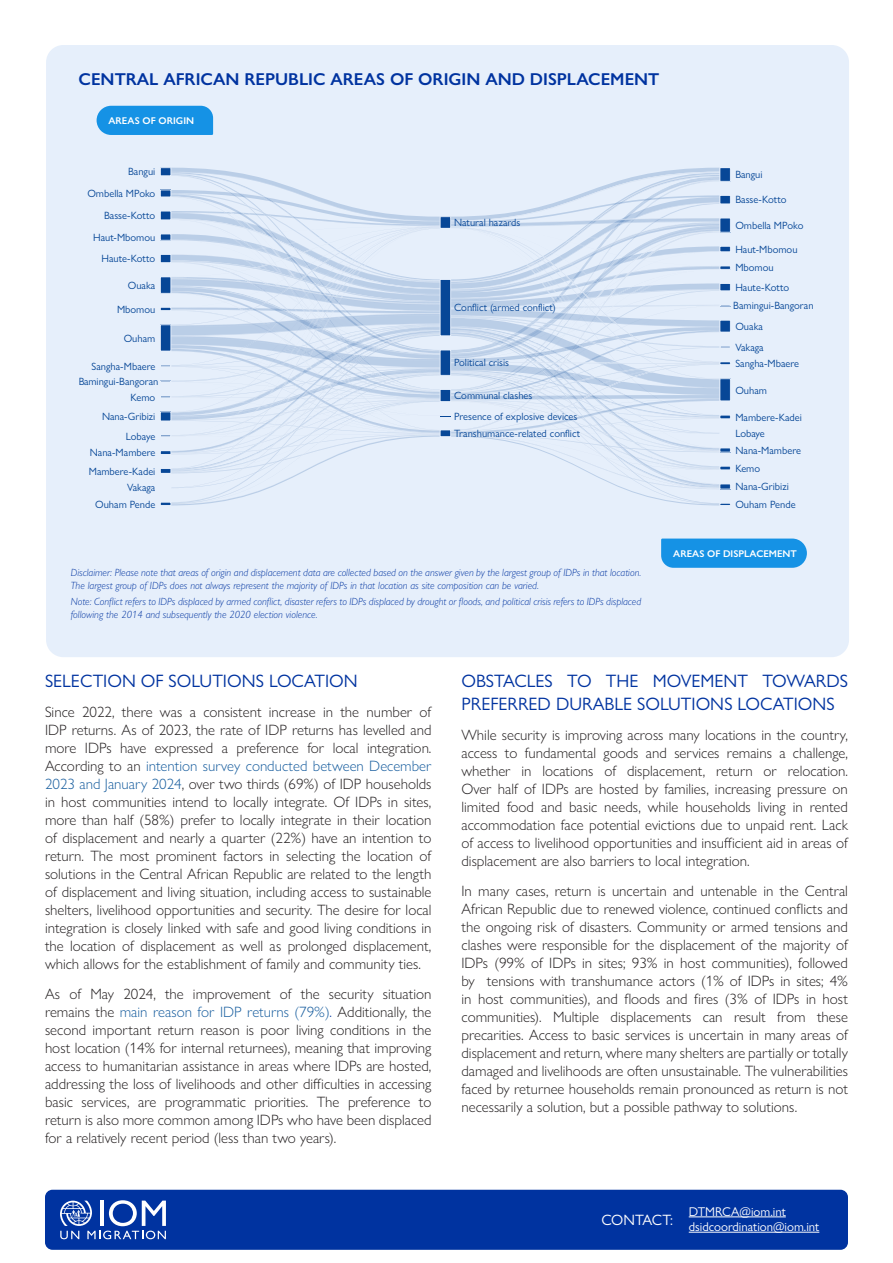
<style>
.page{position:relative;width:893px;height:1263px;background:#fff}
.page>*{position:absolute;margin:0;border:0;box-sizing:border-box;transform-origin:0 0}
.Body_Copy{font:18px/22.5px "Gill Sans Nova";color:#0033a0}
.HEADING_1{font:18px "Gill Sans Nova";color:#0033a0}
.Generic_SubTitle_header{font:600 17.25px "Gill Sans Nova";color:#0033a0}
.Body_Copy-2{font:300 15px/18px "Gill Sans Nova";color:#231f20;text-align:justify}
.t1{font:15px "Gill Sans Nova";letter-spacing:-.01em;color:#fff}
.t2{font:12.75px/15.3px "Gill Sans Nova";color:#fff}
.t3{font:10.5px/21.5px "Gill Sans Nova";color:#084c9a;text-align:right}
.Body_Copy-3{font:italic 300 10.5px/12.6px "Gill Sans Nova";color:#0033a0}
.Generic_SubTitle_header-2{font:600 9.9px "Gill Sans Nova";color:#fff}
.s1{color:#175d9e}
.s2{color:#0033a0}
</style>
<div class="page">
<div style="left:45px;top:1190px;width:803px;height:60px;background:#0033a0;border-radius:8px"></div>
<svg style="left:60px;top:1200px;width:106px;height:39px"></svg>
<hr style="left:689px;top:1216px;width:97px;height:1px;background:#fff">
<hr style="left:689px;top:1232px;width:130px;height:1px;background:#fff">
<div style="left:46px;top:45px;width:803px;height:612px;background:#e6effb;border-radius:17px"></div>
<div style="left:160px;top:167px;width:11px;height:9px;border:1px solid #fff"></div>
<svg style="left:160px;top:168px;width:571px;height:338px"></svg>
<svg style="left:661px;top:538px;width:146px;height:30px;background:#2097e6"></svg>
<div style="left:97px;top:106px;width:116px;height:29px;background:#1592e5"></div>
<p class="Generic_SubTitle_header" style="left:79px;top:69px;width:582px">CENTRAL AFRICAN REPUBLIC AREAS OF ORIGIN AND DISPLACEMENT</p>
<p class="Generic_SubTitle_header-2" style="left:109px;top:114px;width:87px">AREAS OF ORIGIN</p>
<p class="t3" style="left:128px;top:161px;width:29px">Bangui</p>
<p class="t3" style="left:93px;top:205px;width:64px">Basse-Kotto<br>Haut-Mbomou<br>Haute-Kotto</p>
<p class="t3" style="left:87px;top:183px;width:69px">Ombella MPoko</p>
<p class="t3" style="left:128px;top:274px;width:29px">Ouaka</p>
<p class="t3" style="left:117px;top:298px;width:40px">Mbomou</p>
<p class="t3" style="left:124px;top:327px;width:33px">Ouham</p>
<p class="t3" style="left:92px;top:355px;width:65px">Sangha-Mbaere</p>
<p class="t3" style="left:78px;top:371px;width:82px">Bamingui-Bangoran</p>
<p class="t3" style="left:131px;top:386px;width:26px">Kemo</p>
<p class="t3" style="left:126px;top:425px;width:31px">Lobaye</p>
<p class="t3" style="left:89px;top:460px;width:68px">Mambere-Kadei</p>
<p class="t3" style="left:102px;top:406px;width:55px">Nana-Gribizi</p>
<p class="t3" style="left:90px;top:442px;width:67px">Nana-Mambere</p>
<p class="t3" style="left:127px;top:477px;width:30px">Vakaga</p>
<p class="t3" style="left:95px;top:493px;width:62px">Ouham Pende</p>
<p class="t3" style="left:454px;top:212px;width:68px">Natural hazards</p>
<p class="t3" style="left:454px;top:297px;width:103px">Conflict (armed conflict)</p>
<p class="t3" style="left:454px;top:352px;width:57px">Political crisis</p>
<p class="t3" style="left:454px;top:385px;width:80px">Communal clashes</p>
<p class="t3" style="left:454px;top:405px;width:125px">Presence of explosive devices</p>
<p class="t3" style="left:454px;top:423px;width:128px">Transhumance-related conflict</p>
<p class="Body_Copy-3" style="left:71px;top:566px;width:572px">Disclaimer: Please note that areas of origin and displacement data are collected based on the answer given by the largest group of IDPs in that location.<br>The largest group of IDPs does not always represent the majority of IDPs in that location as site composition can be varied.</p>
<p class="Body_Copy-3" style="left:71px;top:595px;width:572px">Note: Conflict refers to IDPs displaced by armed conflict, disaster refers to IDPs displaced by drought or floods, and political crisis refers to IDPs displaced following the 2014 and subsequently the 2020 election violence.</p>
<p class="t3" style="left:735px;top:164px;width:29px">Bangui</p>
<p class="t3" style="left:735px;top:189px;width:53px">Basse-Kotto</p>
<p class="t3" style="left:735px;top:214px;width:69px">Ombella MPoko</p>
<p class="t3" style="left:735px;top:238px;width:64px">Haut-Mbomou</p>
<p class="t3" style="left:735px;top:276px;width:55px">Haute-Kotto</p>
<p class="t3" style="left:735px;top:257px;width:40px">Mbomou</p>
<p class="t3" style="left:733px;top:295px;width:82px">Bamingui-Bangoran</p>
<p class="t3" style="left:735px;top:315px;width:29px">Ouaka</p>
<p class="t3" style="left:735px;top:336px;width:30px">Vakaga</p>
<p class="t3" style="left:735px;top:352px;width:65px">Sangha-Mbaere</p>
<p class="t3" style="left:735px;top:379px;width:33px">Ouham</p>
<p class="t3" style="left:735px;top:406px;width:68px">Mambere-Kadei</p>
<p class="t3" style="left:735px;top:423px;width:31px">Lobaye</p>
<p class="t3" style="left:735px;top:439px;width:67px">Nana-Mambere</p>
<p class="t3" style="left:735px;top:457px;width:26px">Kemo</p>
<p class="t3" style="left:735px;top:476px;width:55px">Nana-Gribizi</p>
<p class="t3" style="left:735px;top:494px;width:62px">Ouham Pende</p>
<p class="Generic_SubTitle_header-2" style="left:673px;top:547px;width:125px">AREAS OF DISPLACEMENT</p>
<p class="HEADING_1" style="left:45px;top:670px;width:314px">SELECTION OF SOLUTIONS LOCATION</p>
<p class="Body_Copy-2" style="left:45px;top:703px;width:388px">Since 2022, there was a consistent increase in the number of IDP returns. As of 2023, the rate of IDP returns has levelled and more IDPs have expressed a preference for local integration.<br>According to an <span class="s1">intention survey conducted between December 2023 and January 2024</span>, over two thirds (69%) of IDP households in host communities intend to locally integrate. Of IDPs in sites, more than half (58%) prefer to locally integrate in their location of displacement and nearly a quarter (22%) have an intention to return. The most prominent factors in selecting the location of solutions in the Central African Republic are related to the length of displacement and living situation, including access to sustainable shelters, livelihood opportunities and security. The desire for local integration is closely linked with safe and good living conditions in the location of displacement as well as prolonged displacement, which allows for the establishment of family and community ties.</p>
<p class="Body_Copy-2" style="left:45px;top:985px;width:388px">As of May 2024, the improvement of the security situation remains the <span class="s1">main reason for IDP returns (79%)</span><span class="s2">.</span> Additionally, the second important return reason is poor living conditions in the host location (14% for internal returnees), meaning that improving access to humanitarian assistance in areas where IDPs are hosted, addressing the loss of livelihoods and other difficulties in accessing basic services, are programmatic priorities. The preference to return is also more common among IDPs who have been displaced for a relatively recent period (less than two years).</p>
<p class="Body_Copy" style="left:461px;top:670px;width:388px">OBSTACLES TO THE MOVEMENT TOWARDS<br>PREFERRED DURABLE SOLUTIONS LOCATIONS</p>
<p class="Body_Copy-2" style="left:461px;top:725px;width:388px">While security is improving across many locations in the country, access to fundamental goods and services remains a challenge, whether in locations of displacement, return or relocation.<br>Over half of IDPs are hosted by families, increasing pressure on limited food and basic needs, while households living in rented accommodation face potential evictions due to unpaid rent. Lack of access to livelihood opportunities and insufficient aid in areas of displacement are also barriers to local integration.</p>
<p class="Body_Copy-2" style="left:461px;top:881px;width:388px">In many cases, return is uncertain and untenable in the Central African Republic due to renewed violence, continued conflicts and the ongoing risk of disasters. Community or armed tensions and clashes were responsible for the displacement of the majority of IDPs (99% of IDPs in sites; 93% in host communities), followed by tensions with transhumance actors (1% of IDPs in sites; 4% in host communities), and floods and fires (3% of IDPs in host communities). Multiple displacements can result from these precarities. Access to basic services is uncertain in many areas of displacement and return, where many shelters are partially or totally damaged and livelihoods are often unsustainable. The vulnerabilities faced by returnee households remain pronounced as return is not necessarily a solution, but a possible pathway to solutions.</p>
<p class="t1" style="left:601px;top:1210px;width:73px">CONTACT:</p>
<p class="t2" style="left:689px;top:1203px;width:132px">DTMRCA@iom.int dsidcoordination@iom.int</p>
</div>
